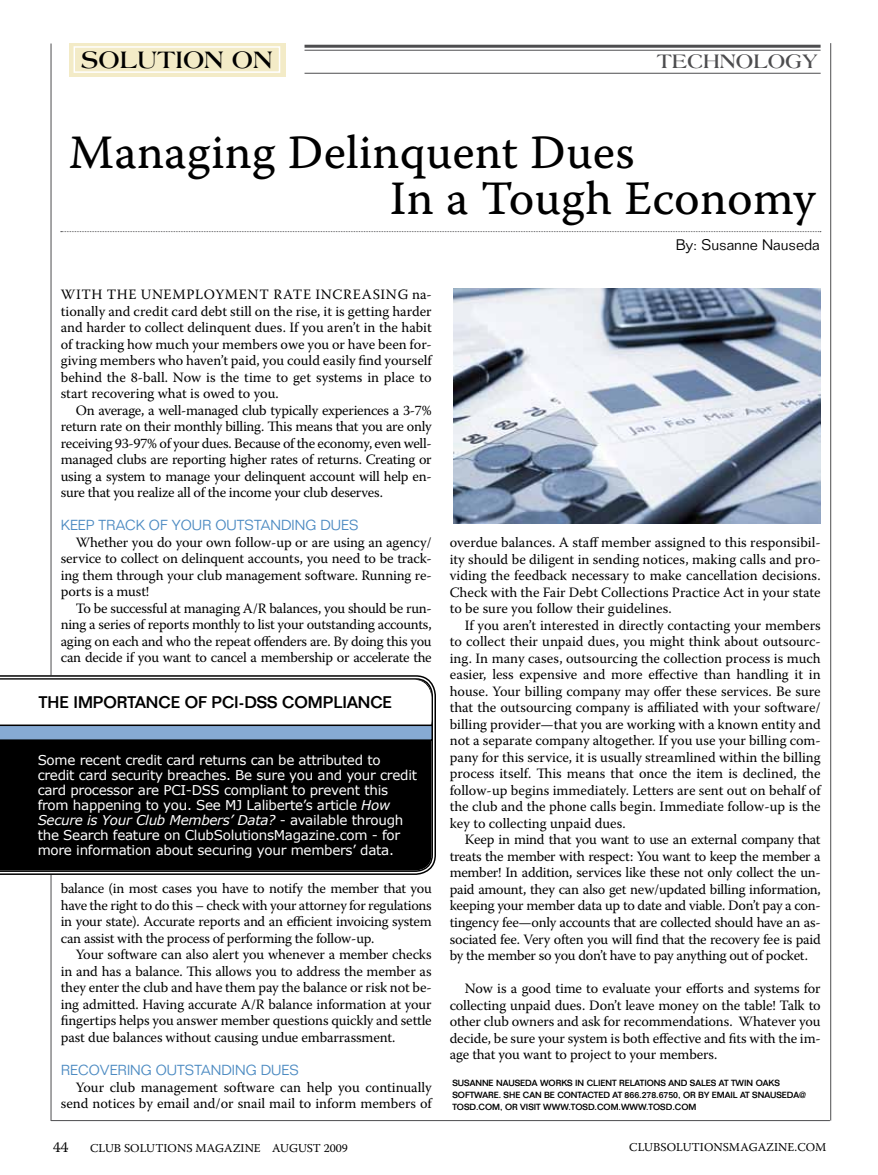
<style>
.page{position:relative;width:878px;height:1175px;background:#fff}
.page>*{position:absolute;margin:0;border:0;box-sizing:border-box;transform-origin:0 0}
.t1{font:47.7px "Warnock Pro Capt";color:#000}
.t2{font:700 25.5px "Americana";color:#000}
.t3{font:700 21px "Americana";color:#4d4d4f}
.t4{font:500 16.5px "Folio";color:#000}
.t5{font:300 15px "Folio";color:#000}
.t6{font:15px "Warnock Pro";color:#000}
.t7{font:14.25px/16.5px "Warnock Pro";letter-spacing:-.01em;color:#000;text-align:justify}
.t8{font:300 14.25px "Folio";color:#4d8bc2}
.t9{font:13.5px/15px "Verdana";letter-spacing:-.02em;color:#fff}
.t10{font:12px "Warnock Pro";color:#000}
.t11{font:500 8.7px/12px "Folio";color:#000}
.s1{font-style:italic}
</style>
<div class="page">
<div style="left:69px;top:43px;width:216px;height:34px;background:#f3ebc7"></div>
<hr style="left:304px;top:45px;width:516px;height:3px;background:#4d4d4f">
<hr style="left:304px;top:50px;width:516px;height:1px;background:#4d4d4f">
<hr style="left:51px;top:44px;width:1px;height:1076px;background:#4d4d4f">
<hr style="left:51px;top:1120px;width:778px;height:1px;background:#4d4d4f">
<hr style="left:830px;top:43px;width:1px;height:1077px;background:#4d4d4f">
<div style="left:73px;top:46px;width:207px;height:27px;border:2px solid #fff"></div>
<svg style="left:61px;top:231px;width:759px;height:1px"></svg>
<hr style="left:304px;top:73px;width:516px;height:1px;background:#4d4d4f">
<svg style="left:0;top:675px;width:436px;height:200px"></svg>
<div style="left:0;top:678px;width:433px;height:194px;background:#000"></div>
<svg style="left:0;top:679px;width:433px;height:62px"></svg>
<img style="left:454px;top:289px;width:366px;height:234px">
<h2 class="t2" style="left:81px;top:45px;width:172px">SOLUTION ON</h2>
<h3 class="t3" style="left:657px;top:49px;width:162px">TECHNOLOGY</h3>
<h1 class="t1" style="left:69px;top:123px;width:567px">Managing Delinquent Dues</h1>
<h1 class="t1" style="left:390px;top:169px;width:427px">In a Tough Economy</h1>
<p class="t7" style="left:61px;top:286px;width:93px">With theunem</p>
<p class="t7" style="left:186px;top:286px;width:51px">ployment</p>
<p class="t7" style="left:273px;top:286px;width:21px">rate</p>
<p class="t7" style="left:315px;top:286px;width:10px">inc</p>
<p class="t7" style="left:343px;top:286px;width:20px">reasing</p>
<p class="t7" style="left:61px;top:286px;width:372px;text-indent:351px">na&shy;tionally and credit card debt still on the rise, it is getting harder and harder to collect delinquent dues. If you aren’t in the habit of tracking how much your members owe you or have been for&shy;giving members who haven’t paid, you could easily find yourself behind the 8-ball. Now is the time to get systems in place to start recovering what is owed to you.</p>
<p class="t7" style="left:61px;top:401px;width:372px;text-indent:15px">On average, a well-managed club typically experiences a 3-7% return rate on their monthly billing. This means that you are only receiving 93-97% of your dues. Because of the economy, even well&shy;managed clubs are reporting higher rates of returns. Creating or using a system to manage your delinquent account will help en&shy;sure that you realize all of the income your club deserves.</p>
<p class="t8" style="left:61px;top:516px;width:299px">KEEP TRACK OF YOUR OUTSTANDING DUES</p>
<p class="t7" style="left:61px;top:533px;width:372px;text-indent:15px">Whether you do your own follow-up or are using an agency/ service to collect on delinquent accounts, you need to be track&shy;ing them through your club management software. Running re&shy;ports is a must!</p>
<p class="t7" style="left:61px;top:599px;width:372px;text-indent:15px">To be successful at managing A/R balances, you should be run&shy;ning a series of reports monthly to list your outstanding accounts, aging on each and who the repeat offenders are. By doing this you can decide if you want to cancel a membership or accelerate the</p>
<p class="t4" style="left:39px;top:692px;width:217px">THE IMPORTANCE OF PCI-DSS</p>
<p class="t4" style="left:282px;top:692px;width:111px">COMPLIANCE</p>
<p class="t9" style="left:38px;top:752px;width:381px">Some recent credit card returns can be attributed to credit card security breaches. Be sure you and your credit card processor are PCI-DSS compliant to prevent this from happening to you. See MJ Laliberte’s article <span class="s1">How Secure is Your Club Members’ Data?</span> - available through the Search feature on ClubSolutionsMagazine.com - for more information about securing your members’ data.</p>
<p class="t7" style="left:61px;top:880px;width:372px">balance (in most cases you have to notify the member that you have the right to do this – check with your attorney for regulations in your state). Accurate reports and an efficient invoicing system can assist with the process of performing the follow-up.</p>
<p class="t7" style="left:61px;top:946px;width:372px;text-indent:15px">Your software can also alert you whenever a member checks in and has a balance. This allows you to address the member as they enter the club and have them pay the balance or risk not be&shy;ing admitted. Having accurate A/R balance information at your fingertips helps you answer member questions quickly and settle past due balances without causing undue embarrassment.</p>
<p class="t8" style="left:61px;top:1061px;width:240px">RECOVERING OUTSTANDING DUES</p>
<p class="t7" style="left:61px;top:1078px;width:372px;text-align:right">Your club management software can help you continually send notices by email and/or snail mail to inform members of</p>
<p class="t5" style="left:676px;top:235px;width:145px">BY: SUSANNE NAUSEDA</p>
<p class="t7" style="left:450px;top:534px;width:372px">overdue balances. A staff member assigned to this responsibil&shy;ity should be diligent in sending notices, making calls and pro&shy;viding the feedback necessary to make cancellation decisions.<br>Check with the Fair Debt Collections Practice Act in your state to be sure you follow their guidelines.</p>
<p class="t7" style="left:450px;top:616px;width:372px;text-indent:15px">If you aren’t interested in directly contacting your members to collect their unpaid dues, you might think about outsourc&shy;ing. In many cases, outsourcing the collection process is much easier, less expensive and more effective than handling it in house. Your billing company may offer these services. Be sure that the outsourcing company is affiliated with your software/ billing provider—that you are working with a known entity and not a separate company altogether. If you use your billing com&shy;pany for this service, it is usually streamlined within the billing process itself. This means that once the item is declined, the follow-up begins immediately. Letters are sent out on behalf of the club and the phone calls begin. Immediate follow-up is the key to collecting unpaid dues.</p>
<p class="t7" style="left:450px;top:831px;width:372px;text-indent:15px">Keep in mind that you want to use an external company that treats the member with respect: You want to keep the member a member! In addition, services like these not only collect the un&shy;paid amount, they can also get new/updated billing information, keeping your member data up to date and viable. Don’t pay a con&shy;tingency fee—only accounts that are collected should have an as&shy;sociated fee. Very often you will find that the recovery fee is paid by the member so you don’t have to pay anything out of pocket.</p>
<p class="t7" style="left:450px;top:979px;width:372px;text-indent:15px">Now is a good time to evaluate your efforts and systems for collecting unpaid dues. Don’t leave money on the table! Talk to other club owners and ask for recommendations. Whatever you decide, be sure your system is both effective and fits with the im&shy;age that you want to project to your members.</p>
<p class="t11" style="left:452px;top:1076px;width:355px">SUSANNE NAUSEDA WORKS IN CLIENT RELATIONS AND SALES AT TWIN OAKS<br>SOFTWARE. SHE CAN BE CONTACTED AT 866.278.6750, OR BY EMAIL AT SNAUSEDA@<br>TOSD.COM, OR VISIT WWW.TOSD.COM.WWW.TOSD.COM</p>
<p class="t6" style="left:53px;top:1138px;width:17px">44</p>
<p class="t10" style="left:90px;top:1141px;width:259px">CLUB SOLUTIONS MAGAZINE AUGUST 2009</p>
<p class="t10" style="left:629px;top:1140px;width:199px">CLUBSOLUTIONSMAGAZINE.COM</p>
</div>
